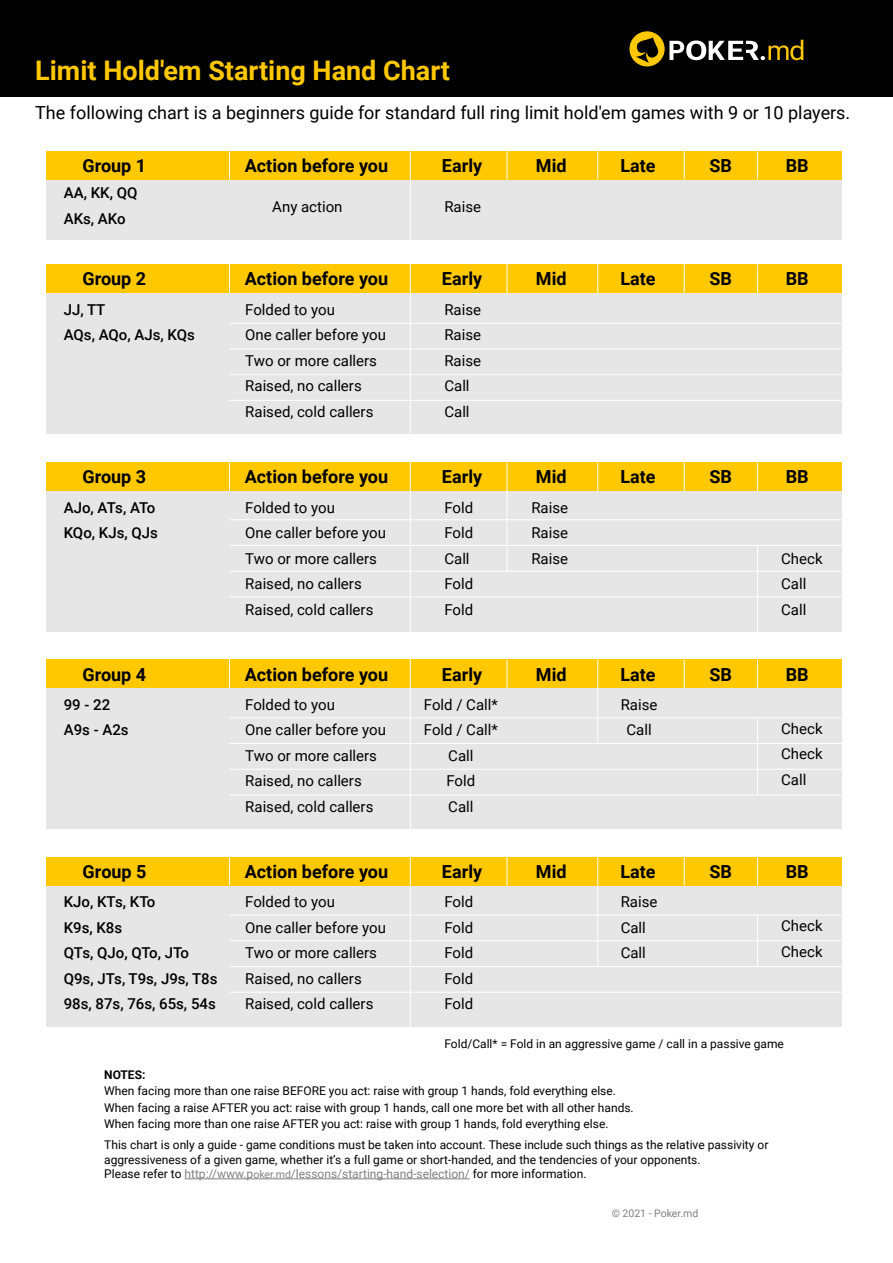
<style>
.page{position:relative;width:893px;height:1263px;background:#fff}
.page>*{position:absolute;margin:0;border:0;box-sizing:border-box;transform-origin:0 0}
.t1{font:700 27px "Roboto";color:#ffc800}
.t2{font:700 18px "Roboto";color:#000}
.t3{font:18px "Roboto";color:#000}
.t4{font:15px/25.5px "Roboto";color:#000}
.t5{font:500 15px/25.5px "Roboto";color:#000}
.t6{font:12px/16.5px "Roboto";color:#000}
.t7{font:700 12px "Roboto";color:#000}
.t8{font:10.5px "Roboto";color:#808080}
.s1{color:#808080}
.s2{font-size:10.5px;color:#808080}
</style>
<div class="page">
<div style="left:46px;top:151px;width:796px;height:88px;background:#e6e6e6"></div>
<div style="left:0;top:0;width:893px;height:96px;background:#000"></div>
<svg style="left:669px;top:40px;width:134px;height:20px"></svg>
<div style="left:629px;top:31px;width:36px;height:35px;background:#ffc800;border-radius:50%"></div>
<svg style="left:636px;top:37px;width:23px;height:26px"></svg>
<div style="left:46px;top:151px;width:796px;height:28px;background:#ffc800"></div>
<div style="left:46px;top:264px;width:796px;height:170px;background:#e6e6e6"></div>
<div style="left:46px;top:264px;width:796px;height:29px;background:#ffc800"></div>
<div style="left:46px;top:462px;width:796px;height:170px;background:#e6e6e6"></div>
<div style="left:46px;top:462px;width:796px;height:29px;background:#ffc800"></div>
<div style="left:46px;top:660px;width:796px;height:169px;background:#e6e6e6"></div>
<div style="left:46px;top:660px;width:796px;height:28px;background:#ffc800"></div>
<div style="left:46px;top:857px;width:796px;height:169px;background:#e6e6e6"></div>
<div style="left:46px;top:857px;width:796px;height:28px;background:#ffc800"></div>
<hr style="left:597px;top:660px;width:1px;height:84px;background:#fff">
<hr style="left:597px;top:857px;width:1px;height:109px;background:#fff">
<svg style="left:684px;top:857px;width:1px;height:28px"></svg>
<hr style="left:184px;top:1178px;width:69px;height:1px;background:#808080">
<hr style="left:253px;top:1178px;width:38px;height:1px;background:#808080">
<hr style="left:291px;top:1178px;width:179px;height:1px;background:#808080">
<hr style="left:410px;top:141px;width:1px;height:891px;background:#fff">
<hr style="left:230px;top:323px;width:612px;height:1px;background:#fff">
<hr style="left:230px;top:349px;width:612px;height:1px;background:#fff">
<hr style="left:230px;top:374px;width:612px;height:1px;background:#fff">
<hr style="left:230px;top:400px;width:612px;height:1px;background:#fff">
<hr style="left:230px;top:519px;width:612px;height:1px;background:#fff">
<hr style="left:230px;top:545px;width:612px;height:1px;background:#fff">
<hr style="left:230px;top:571px;width:612px;height:1px;background:#fff">
<hr style="left:230px;top:596px;width:612px;height:1px;background:#fff">
<hr style="left:230px;top:717px;width:612px;height:1px;background:#fff">
<hr style="left:230px;top:743px;width:612px;height:1px;background:#fff">
<hr style="left:230px;top:769px;width:612px;height:1px;background:#fff">
<hr style="left:230px;top:794px;width:612px;height:1px;background:#fff">
<hr style="left:230px;top:915px;width:612px;height:1px;background:#fff">
<hr style="left:230px;top:940px;width:612px;height:1px;background:#fff">
<hr style="left:230px;top:966px;width:612px;height:1px;background:#fff">
<hr style="left:230px;top:992px;width:612px;height:1px;background:#fff">
<svg style="left:229px;top:151px;width:1px;height:28px"></svg>
<hr style="left:229px;top:261px;width:1px;height:32px;background:#fff">
<svg style="left:229px;top:462px;width:1px;height:29px"></svg>
<hr style="left:229px;top:655px;width:1px;height:33px;background:#fff">
<hr style="left:229px;top:852px;width:1px;height:33px;background:#fff">
<hr style="left:507px;top:462px;width:1px;height:109px;background:#fff">
<svg style="left:507px;top:264px;width:1px;height:29px"></svg>
<svg style="left:507px;top:151px;width:1px;height:28px"></svg>
<svg style="left:507px;top:660px;width:1px;height:28px"></svg>
<svg style="left:507px;top:857px;width:1px;height:28px"></svg>
<hr style="left:757px;top:545px;width:1px;height:86px;background:#fff">
<hr style="left:757px;top:718px;width:1px;height:77px;background:#fff">
<hr style="left:757px;top:915px;width:1px;height:51px;background:#fff">
<svg style="left:757px;top:857px;width:1px;height:28px"></svg>
<svg style="left:757px;top:660px;width:1px;height:28px"></svg>
<svg style="left:757px;top:462px;width:1px;height:29px"></svg>
<svg style="left:757px;top:264px;width:1px;height:29px"></svg>
<svg style="left:757px;top:151px;width:1px;height:28px"></svg>
<svg style="left:684px;top:151px;width:1px;height:28px"></svg>
<svg style="left:597px;top:151px;width:1px;height:28px"></svg>
<svg style="left:684px;top:264px;width:1px;height:29px"></svg>
<svg style="left:684px;top:462px;width:1px;height:29px"></svg>
<svg style="left:684px;top:660px;width:1px;height:28px"></svg>
<svg style="left:597px;top:264px;width:1px;height:29px"></svg>
<svg style="left:597px;top:462px;width:1px;height:29px"></svg>
<h1 class="t1" style="left:35px;top:52px;width:416px">Limit Hold'em Starting Hand Chart</h1>
<h2 class="t3" style="left:35px;top:100px;width:817px">The following chart is a beginners guide for standard full ring limit hold'em games with 9 or 10 players.</h2>
<h2 class="t2" style="left:82px;top:153px;width:65px">Group 1</h2>
<h2 class="t2" style="left:245px;top:153px;width:145px">Action before you</h2>
<h2 class="t2" style="left:442px;top:153px;width:42px">Early</h2>
<h2 class="t2" style="left:536px;top:153px;width:32px">Mid</h2>
<h2 class="t2" style="left:620px;top:153px;width:37px">Late</h2>
<h2 class="t2" style="left:709px;top:153px;width:24px">SB</h2>
<h2 class="t2" style="left:786px;top:153px;width:24px">BB</h2>
<p class="t5" style="left:64px;top:179px;width:75px">AA, KK, QQ<br>AKs, AKo</p>
<p class="t4" style="left:272px;top:194px;width:72px">Any action</p>
<p class="t4" style="left:444px;top:194px;width:38px">Raise</p>
<h2 class="t2" style="left:82px;top:266px;width:65px">Group 2</h2>
<h2 class="t2" style="left:245px;top:266px;width:145px">Action before you</h2>
<h2 class="t2" style="left:442px;top:266px;width:42px">Early</h2>
<h2 class="t2" style="left:536px;top:266px;width:32px">Mid</h2>
<h2 class="t2" style="left:620px;top:266px;width:37px">Late</h2>
<h2 class="t2" style="left:709px;top:266px;width:24px">SB</h2>
<h2 class="t2" style="left:786px;top:266px;width:24px">BB</h2>
<p class="t5" style="left:64px;top:296px;width:133px">JJ, TT<br>AQs, AQo, AJs, KQs</p>
<p class="t4" style="left:245px;top:296px;width:142px">Folded to you<br>One caller before you<br>Two or more callers<br>Raised, no callers<br>Raised, cold callers</p>
<p class="t4" style="left:444px;top:296px;width:38px">Raise<br>Raise<br>Raise<br>Call<br>Call</p>
<h2 class="t2" style="left:82px;top:464px;width:65px">Group 3</h2>
<h2 class="t2" style="left:245px;top:464px;width:145px">Action before you</h2>
<h2 class="t2" style="left:442px;top:464px;width:42px">Early</h2>
<h2 class="t2" style="left:536px;top:464px;width:32px">Mid</h2>
<h2 class="t2" style="left:620px;top:464px;width:37px">Late</h2>
<h2 class="t2" style="left:709px;top:464px;width:24px">SB</h2>
<h2 class="t2" style="left:786px;top:464px;width:24px">BB</h2>
<p class="t5" style="left:64px;top:494px;width:96px">AJo, ATs, ATo<br>KQo, KJs, QJs</p>
<p class="t4" style="left:245px;top:494px;width:142px">Folded to you<br>One caller before you<br>Two or more callers<br>Raised, no callers<br>Raised, cold callers</p>
<p class="t4" style="left:444px;top:494px;width:30px">Fold<br>Fold<br>Call<br>Fold<br>Fold</p>
<p class="t4" style="left:531px;top:494px;width:38px;text-align:justify">Raise Raise Raise</p>
<p class="t4" style="left:781px;top:545px;width:43px">Check<br>Call<br>Call</p>
<h2 class="t2" style="left:82px;top:662px;width:65px">Group 4</h2>
<h2 class="t2" style="left:245px;top:662px;width:145px">Action before you</h2>
<h2 class="t2" style="left:442px;top:662px;width:42px">Early</h2>
<h2 class="t2" style="left:536px;top:662px;width:32px">Mid</h2>
<h2 class="t2" style="left:620px;top:662px;width:37px">Late</h2>
<h2 class="t2" style="left:709px;top:662px;width:24px">SB</h2>
<h2 class="t2" style="left:786px;top:662px;width:24px">BB</h2>
<p class="t5" style="left:64px;top:691px;width:66px">99 - 22<br>A9s - A2s</p>
<p class="t4" style="left:245px;top:691px;width:142px">Folded to you<br>One caller before you<br>Two or more callers<br>Raised, no callers<br>Raised, cold callers</p>
<p class="t4" style="left:424px;top:691px;width:76px;text-align:center">Fold / Call*<br>Fold / Call*<br>Call<br>Fold<br>Call</p>
<p class="t4" style="left:621px;top:691px;width:38px;text-align:center">Raise<br>Call</p>
<p class="t4" style="left:781px;top:715px;width:43px;text-align:justify">Check Check Call</p>
<h2 class="t2" style="left:82px;top:859px;width:66px">Group 5</h2>
<h2 class="t2" style="left:245px;top:859px;width:145px">Action before you</h2>
<h2 class="t2" style="left:442px;top:859px;width:42px">Early</h2>
<h2 class="t2" style="left:536px;top:859px;width:32px">Mid</h2>
<h2 class="t2" style="left:620px;top:859px;width:37px">Late</h2>
<h2 class="t2" style="left:709px;top:859px;width:24px">SB</h2>
<h2 class="t2" style="left:786px;top:859px;width:24px">BB</h2>
<p class="t5" style="left:64px;top:888px;width:155px">KJo, KTs, KTo<br>K9s, K8s<br>QTs, QJo, QTo, JTo<br>Q9s, JTs, T9s, J9s, T8s<br>98s, 87s, 76s, 65s, 54s</p>
<p class="t6" style="left:444px;top:1035px;width:341px">Fold/Call* = Fold in an aggressive game / call in a passive game</p>
<p class="t4" style="left:245px;top:888px;width:142px">Folded to you<br>One caller before you<br>Two or more callers<br>Raised, no callers<br>Raised, cold callers</p>
<p class="t4" style="left:444px;top:888px;width:30px;text-align:justify">Fold Fold Fold Fold Fold</p>
<p class="t4" style="left:621px;top:888px;width:38px">Raise<br>Call<br>Call</p>
<p class="t4" style="left:781px;top:912px;width:43px">Check<br>Check</p>
<p class="t7" style="left:104px;top:1066px;width:43px">NOTES:</p>
<p class="t6" style="left:104px;top:1082px;width:531px">When facing more than one raise BEFORE you act: raise with group 1 hands, fold everything else.<br>When facing a raise AFTER you act: raise with group 1 hands, call one more bet with all other hands.<br>When facing more than one raise AFTER you act: raise with group 1 hands, fold everything else.</p>
<p class="t6" style="left:104px;top:1137px;width:666px;line-height:14.4px">This chart is only a guide - game conditions must be taken into account. These include such things as the relative passivity or aggressiveness of a given game, whether it’s a full game or short-handed, and the tendencies of your opponents.<br>Please refer to <span class="s1">http://www.p</span><span class="s2">oker.md</span><span class="s1">/lessons/starting-hand-selection/</span> for more information.</p>
<p class="t8" style="left:612px;top:1206px;width:88px">© 2021 - Poker.md</p>
</div>
